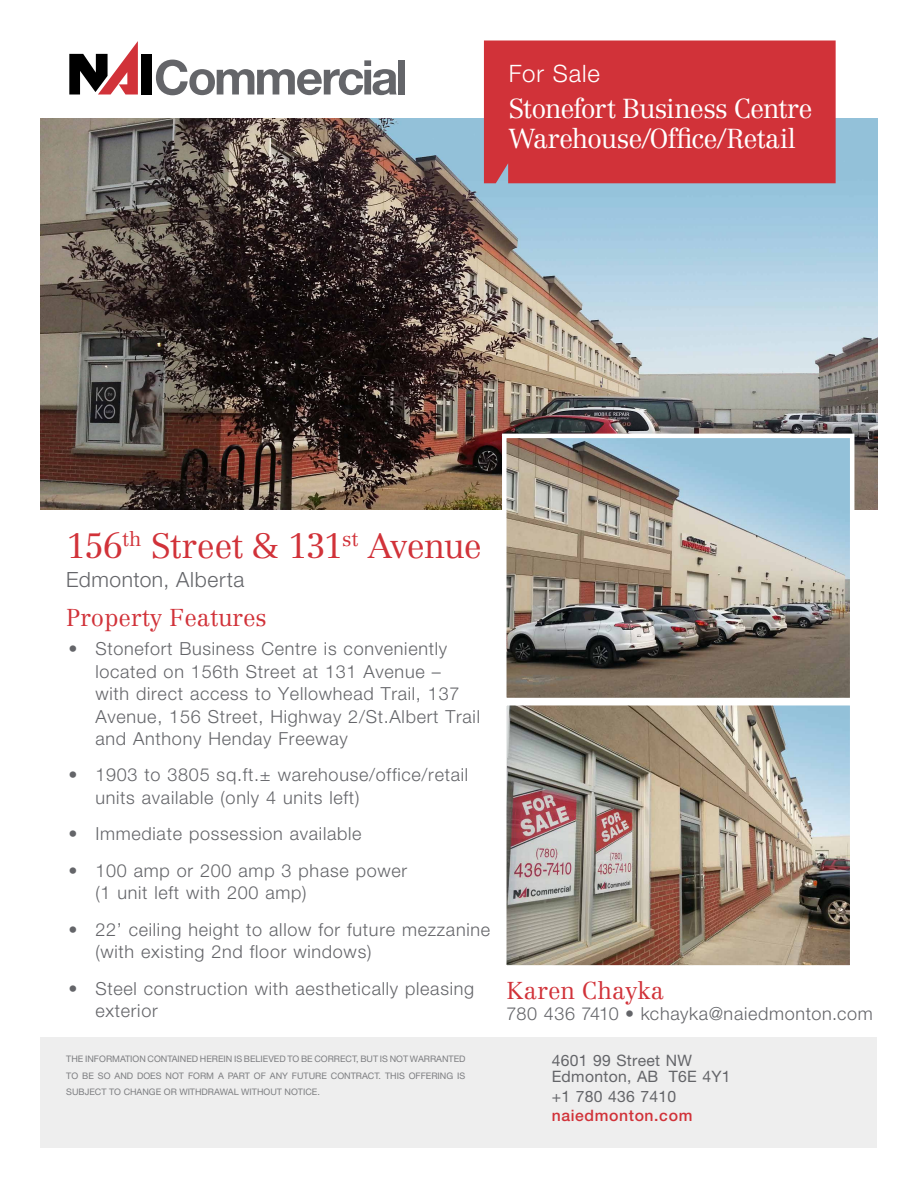
<style>
.page{position:relative;width:918px;height:1188px;background:#fff}
.page>*{position:absolute;margin:0;border:0;box-sizing:border-box;transform-origin:0 0}
.t1{font:300 34.5px "Centennial LT Std";letter-spacing:-.03em;color:#d13239}
.t2{font:300 27px/30px "Centennial LT Std";letter-spacing:-.03em;color:#fff}
.t3{font:300 24px "Centennial LT Std";color:#d13239}
.t4{font:300 24px "Helvetica Neue LT Std";letter-spacing:.04em;color:#fff}
.t5{font:300 21px "Helvetica Neue LT Std";letter-spacing:.03em;color:#646569}
.t6{font:300 18px/22.5px "Helvetica Neue LT Std";letter-spacing:.04em;color:#646569}
.t7{font:15.75px/16.5px "Helvetica Neue LT Std";letter-spacing:.02em;color:#646569}
.t8{font:500 15.75px "Helvetica Neue LT Std";letter-spacing:.04em;color:#d13239}
.t9{font:9px/16.5px "Helvetica Neue LT Std";color:#7d7e81;text-align:justify}
</style>
<div class="page">
<div style="left:40px;top:1037px;width:838px;height:111px;background:#eee"></div>
<div style="left:141px;top:54px;width:11px;height:41px;background:#000"></div>
<svg style="left:69px;top:41px;width:69px;height:54px"></svg>
<svg style="left:156px;top:60px;width:241px;height:35px"></svg>
<div style="left:398px;top:60px;width:7px;height:35px;background:#646569"></div>
<img style="left:40px;top:119px;width:838px;height:391px">
<div style="left:484px;top:40px;width:352px;height:143px;background:#d13239"></div>
<img style="left:500px;top:431px;width:357px;height:267px">
<img style="left:506px;top:705px;width:344px;height:261px">
<h3 class="t4" style="left:509px;top:58px;width:93px">For Sale</h3>
<h2 class="t2" style="left:509px;top:94px;width:305px">Stonefort Business Centre<br>Warehouse/Office/Retail</h2>
<h1 class="t1" style="left:66px;top:525px;width:417px">156<sup>th</sup> Street &amp; 131<sup>st</sup> Avenue</h1>
<p class="t5" style="left:66px;top:566px;width:180px">Edmonton, Alberta</p>
<h3 class="t3" style="left:66px;top:603px;width:202px">Property Features</h3>
<p class="t6" style="left:95px;top:637px;width:386px;text-indent:-27px">• Stonefort Business Centre is conveniently located on 156th Street at 131 Avenue –<br>with direct access to Yellowhead Trail, 137<br>Avenue, 156 Street, Highway 2/St.Albert Trail and Anthony Henday Freeway</p>
<p class="t6" style="left:95px;top:763px;width:374px;text-indent:-27px">• 1903 to 3805 sq.ft.± warehouse/office/retail units available (only 4 units left)</p>
<p class="t6" style="left:68px;top:822px;width:295px">• Immediate possession available</p>
<p class="t6" style="left:95px;top:859px;width:313px;text-indent:-27px">• 100 amp or 200 amp 3 phase power (1 unit left with 200 amp)</p>
<p class="t6" style="left:95px;top:918px;width:396px;text-indent:-27px">• 22’ ceiling height to allow for future mezzanine (with existing 2nd floor windows)</p>
<p class="t6" style="left:95px;top:977px;width:380px;text-indent:-27px">• Steel construction with aesthetically pleasing exterior</p>
<p class="t9" style="left:66px;top:1051px;width:401px">THE INFORMATION CONTAINED HEREIN IS BELIEVED TO BE CORRECT, BUT IS NOT WARRANTED TO BE SO AND DOES NOT FORM A PART OF ANY FUTURE CONTRACT. THIS OFFERING IS SUBJECT TO CHANGE OR WITHDRAWAL WITHOUT NOTICE.</p>
<h3 class="t3" style="left:507px;top:977px;width:159px">Karen Chayka</h3>
<p class="t6" style="left:507px;top:1002px;width:368px">780 436 7410 • kchayka@naiedmonton.com</p>
<p class="t7" style="left:552px;top:1052px;width:181px">4601 99 Street NW<br>Edmonton, AB T6E 4Y1</p>
<p class="t7" style="left:552px;top:1088px;width:126px">+1 780 436 7410</p>
<p class="t8" style="left:552px;top:1107px;width:142px">naiedmonton.com</p>
</div>
